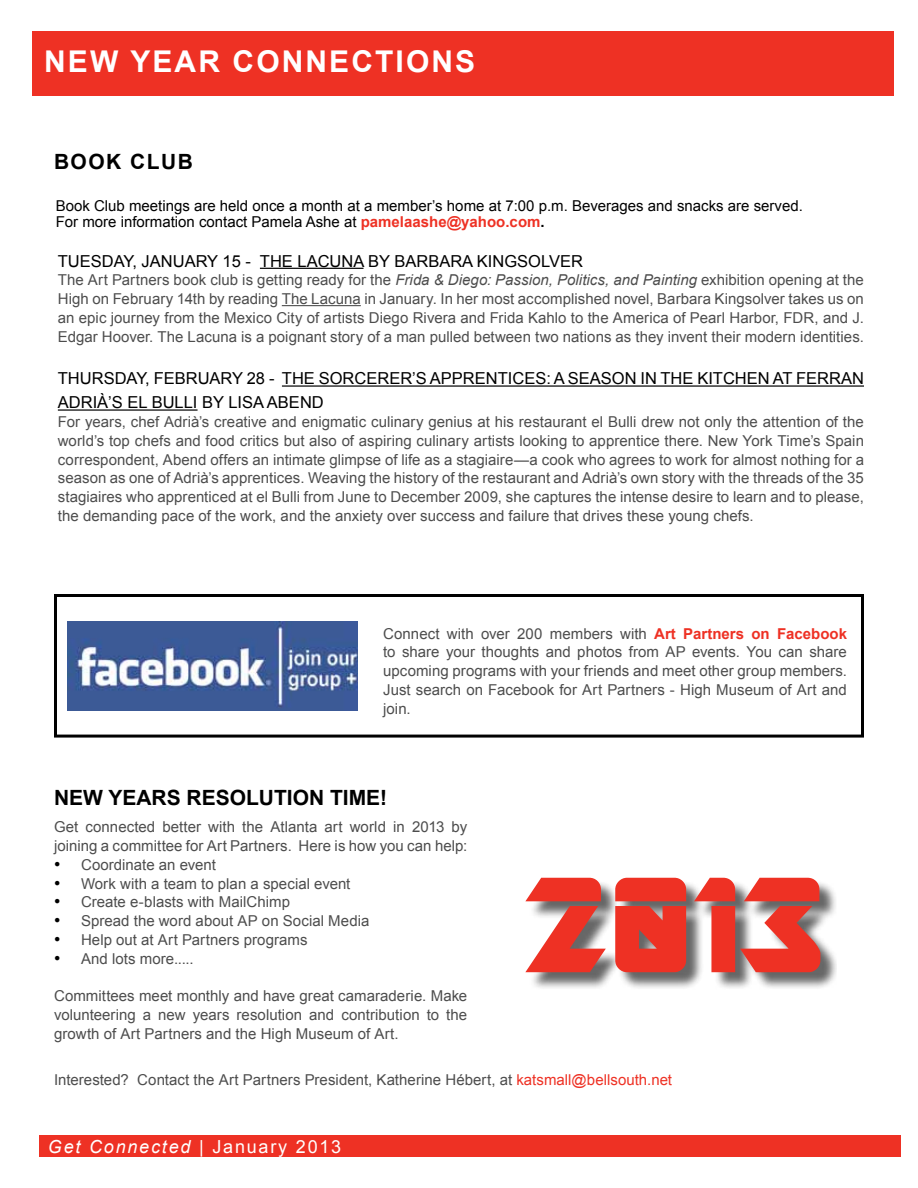
<style>
.page{position:relative;width:918px;height:1188px;background:#fff}
.page>*{position:absolute;margin:0;border:0;box-sizing:border-box;transform-origin:0 0}
.t1{font:150px "ARDESTINE";color:#ee3124}
.t2{font:700 30px "Arial";letter-spacing:.07em;color:#fff}
.t3{font:700 21px "Arial";color:#000}
.t4{font:700 21px "Arial";letter-spacing:.07em;color:#000}
.t5{font:italic 18px "Arial";letter-spacing:.1em;color:#fff}
.t6{font:16.5px "Arial";color:#000}
.t7{font:15px/18.8px "Arial";letter-spacing:.005em;color:#4d4d4d;text-align:justify}
.t8{font:15px/16.5px "Arial";color:#000}
.s1{font-weight:700;color:#ee3124}
.s2{font-weight:700}
.s3{font-style:italic}
.s4{font-family:"Times New Roman";font-size:18px;color:#000}
.s5{color:#ee3124}
.s6{font-style:normal}
</style>
<div class="page">
<div style="left:39px;top:1136px;width:861px;height:21px;background:#ee3124"></div>
<div style="left:33px;top:31px;width:861px;height:65px;background:#ee3124"></div>
<div style="left:54px;top:594px;width:810px;height:144px;border:3px solid #000"></div>
<img style="left:68px;top:621px;width:290px;height:89px">
<div style="left:528px;top:880px;width:309px;height:110px;background:#000;opacity:.6"></div>
<hr style="left:260px;top:268px;width:104px;height:1px;background:#000">
<hr style="left:282px;top:305px;width:79px;height:1px;background:#4d4d4d">
<hr style="left:282px;top:385px;width:582px;height:2px;background:#000">
<hr style="left:58px;top:409px;width:140px;height:2px;background:#000">
<h2 class="t2" style="left:44px;top:41px;width:304px">NEW YEAR CONNECTI</h2>
<h2 class="t2" style="left:406px;top:41px;width:67px">ONS</h2>
<h3 class="t4" style="left:54px;top:147px;width:138px">BOOK CLUB</h3>
<p class="t8" style="left:56px;top:198px;width:749px">Book Club meetings are held once a month at a member’s home at 7:00 p.m. Beverages and snacks are served.<br>For more information contact Pamela Ashe at <span class="s1">PAMELAASHE@YAHOO.COM</span><span class="s2">.</span></p>
<p class="t6" style="left:58px;top:250px;width:22px">Tuesday</p>
<p class="t6" style="left:132px;top:250px;width:30px">, January</p>
<p class="t6" style="left:223px;top:250px;width:97px">15 - The Lacuna</p>
<p class="t6" style="left:368px;top:250px;width:50px">by Barbara</p>
<p class="t6" style="left:477px;top:250px;width:23px">Kingsol</p>
<p class="t6" style="left:549px;top:250px;width:23px">ver</p>
<p class="t7" style="left:58px;top:271px;width:808px">The Art Partners book club is getting ready for the <span class="s3">Frida &amp; Diego: Passion, Politics, and Painting</span> exhibition opening at the High on February 14th by reading The Lacuna in January. In her most accomplished novel, Barbara Kingsolver takes us on an epic journey from the Mexico City of artists Diego Rivera and Frida Kahlo to the America of Pearl Harbor, FDR, and J.<br>Edgar Hoover. The Lacuna is a poignant story of a man pulled between two nations as they invent their modern identities.</p>
<p class="t6" style="left:58px;top:368px;width:23px">Thursday</p>
<p class="t6" style="left:145px;top:368px;width:31px">, February</p>
<p class="t6" style="left:247px;top:368px;width:96px">28 - The Sorcerer</p>
<p class="t6" style="left:412px;top:368px;width:40px">’s Apprentices</p>
<p class="t6" style="left:546px;top:368px;width:45px">: A Season</p>
<p class="t6" style="left:640px;top:368px;width:32px">in the</p>
<p class="t6" style="left:697px;top:368px;width:22px">Kitchen</p>
<p class="t6" style="left:773px;top:368px;width:46px">at Ferran</p>
<p class="t6" style="left:58px;top:392px;width:114px">Adrià’s el Bulli</p>
<p class="t6" style="left:202px;top:392px;width:45px">by Lisa</p>
<p class="t6" style="left:267px;top:392px;width:23px">Abend</p>
<p class="t7" style="left:58px;top:413px;width:808px">For years, chef Adrià’s creative and enigmatic culinary genius at his restaurant el Bulli drew not only the attention of the world’s top chefs and food critics but also of aspiring culinary artists looking to apprentice there. New York Time’s Spain correspondent, Abend offers an intimate glimpse of life as a stagiaire—a cook who agrees to work for almost nothing for a season as one of Adrià’s apprentices. Weaving the history of the restaurant and Adrià’s own story with the threads of the 35 stagiaires who apprenticed at el Bulli from June to December 2009, she captures the intense desire to learn and to please, the demanding pace of the work, and the anxiety over success and failure that drives these young chefs.</p>
<p class="t7" style="left:383px;top:624px;width:465px">Connect with over 200 members with <span class="s1">ART PARTNERS ON FACEBOOK </span>to share your thoughts and photos from AP events. You can share upcoming programs with your friends and meet other group members.<br>Just search on Facebook for Art Partners - High Museum of Art and join.</p>
<h3 class="t3" style="left:54px;top:783px;width:290px">NEW YEARS RESOLUTION TIME</h3>
<h3 class="t3" style="left:380px;top:783px;width:8px">!</h3>
<p class="t7" style="left:54px;top:818px;width:415px">Get connected better with the Atlanta art world in 2013 by joining a committee for Art Partners. Here is how you can help:</p>
<p class="t7" style="left:54px;top:855px;width:163px"><span class="s4">•</span> Coordinate an event</p>
<p class="t7" style="left:54px;top:874px;width:298px"><span class="s4">•</span> Work with a team to plan a special event</p>
<p class="t7" style="left:54px;top:893px;width:238px"><span class="s4">•</span> Create e-blasts with MailChimp</p>
<p class="t7" style="left:54px;top:912px;width:317px"><span class="s4">•</span> Spread the word about AP on Social Media</p>
<p class="t7" style="left:54px;top:930px;width:255px"><span class="s4">•</span> Help out at Art Partners programs</p>
<p class="t7" style="left:54px;top:949px;width:141px"><span class="s4">•</span> And lots more.....</p>
<p class="t7" style="left:54px;top:987px;width:415px">Committees meet monthly and have great camaraderie. Make volunteering a new years resolution and contribution to the growth of Art Partners and the High Museum of Art.</p>
<h1 class="t1" style="left:521px;top:845px;width:306px">2013</h1>
<p class="t7" style="left:54px;top:1070px;width:620px">Interested? Contact the Art Partners President, Katherine Hébert, at <span class="s5">katsmall@bellsouth.net</span></p>
<p class="t5" style="left:48px;top:1135px;width:295px">Get Connected | <span class="s6">January 2013</span></p>
</div>
